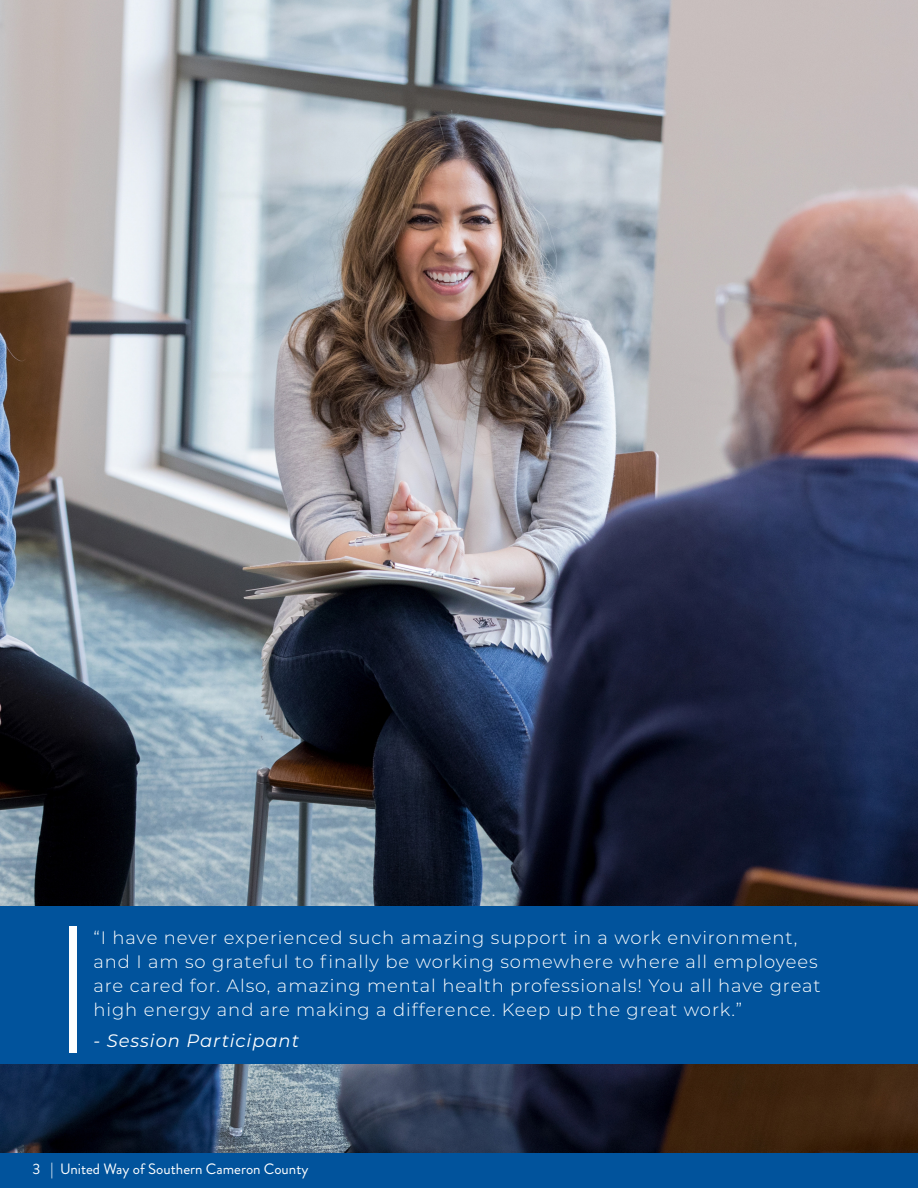
<style>
.page{position:relative;width:918px;height:1188px;background:#fff}
.page>*{position:absolute;margin:0;border:0;box-sizing:border-box;transform-origin:0 0}
.t1{font:300 18px/24px "Montserrat";letter-spacing:.05em;color:#fff}
.t2{font:italic 18px "Montserrat";letter-spacing:.05em;color:#fff}
.t3{font:15px "Brandon Grotesque";color:#fff}
</style>
<div class="page">
<div style="left:0;top:1152px;width:918px;height:36px;background:#01539c"></div>
<img style="left:0;top:0;width:918px;height:1152px">
<div style="left:0;top:906px;width:918px;height:157px;background:#01539c"></div>
<div style="left:69px;top:927px;width:7px;height:126px;background:#fff"></div>
<p class="t1" style="left:93px;top:925px;width:729px">“I have never experienced such amazing support in a work environment, and I am so grateful to finally be working somewhere where all employees are cared for. Also, amazing mental health professionals! You all have great high energy and are making a difference. Keep up the great work.”</p>
<p class="t2" style="left:93px;top:1028px;width:207px">- Session Participant</p>
<p class="t3" style="left:32px;top:1159px;width:278px">3 | United Way of Southern Cameron County</p>
</div>
